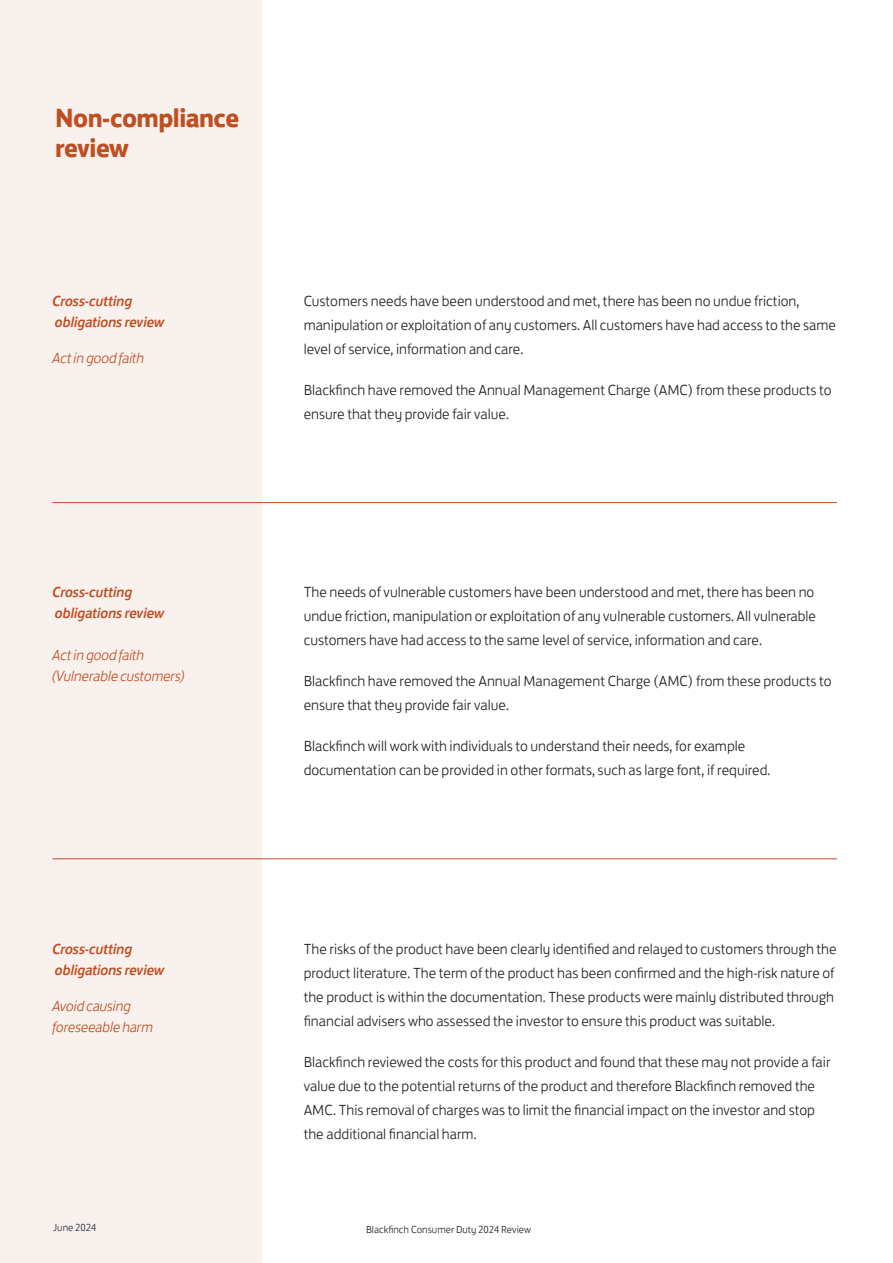
<style>
.page{position:relative;width:893px;height:1263px;background:#fff}
.page>*{position:absolute;margin:0;border:0;box-sizing:border-box;transform-origin:0 0}
.t1{font:700 27px/30px "FS Jack";letter-spacing:-.02em;color:#bf4e22}
.t2{font:300 15px/24px "FS Jack";color:#231f20}
.t3{font:italic 500 15px "FS Jack";letter-spacing:-.02em;color:#bf4e22}
.t4{font:italic 300 15px "FS Jack";letter-spacing:-.02em;color:#bf4e22}
.t5{font:300 10.5px "FS Jack";color:#231f20}
.t6{font:300 10.5px "FS Jack";color:#24293a}
</style>
<div class="page">
<div style="left:0;top:0;width:261px;height:1263px;background:#f9f1ed"></div>
<hr style="left:52px;top:502px;width:785px;height:1px;background:#bf4e22">
<hr style="left:52px;top:858px;width:785px;height:1px;background:#bf4e22">
<p class="t1" style="left:55px;top:100px;width:185px">Non-compliance review</p>
<p class="t3" style="left:52px;top:289px;width:82px">Cross-cutting</p>
<p class="t3" style="left:55px;top:310px;width:111px">obligations review</p>
<p class="t4" style="left:52px;top:346px;width:94px">Act in good faith</p>
<p class="t2" style="left:304px;top:288px;width:534px">Customers needs have been understood and met, there has been no undue friction, manipulation or exploitation of any customers. All customers have had access to the same level of service, information and care.</p>
<p class="t2" style="left:304px;top:377px;width:529px">Blackfinch have removed the Annual Management Charge (AMC) from these products to ensure that they provide fair value.</p>
<p class="t3" style="left:52px;top:580px;width:82px">Cross-cutting</p>
<p class="t3" style="left:55px;top:601px;width:111px">obligations review</p>
<p class="t4" style="left:52px;top:644px;width:94px">Act in good faith</p>
<p class="t4" style="left:52px;top:665px;width:134px">(Vulnerable customers)</p>
<p class="t3" style="left:52px;top:936px;width:82px">Cross-cutting</p>
<p class="t3" style="left:55px;top:957px;width:111px">obligations review</p>
<p class="t4" style="left:52px;top:994px;width:80px">Avoid causing</p>
<p class="t4" style="left:52px;top:1015px;width:102px">foreseeable harm</p>
<p class="t2" style="left:304px;top:579px;width:514px;text-align:justify">The needs of vulnerable customers have been understood and met, there has been no undue friction, manipulation or exploitation of any vulnerable customers. All vulnerable customers have had access to the same level of service, information and care.</p>
<p class="t2" style="left:304px;top:668px;width:529px">Blackfinch have removed the Annual Management Charge (AMC) from these products to ensure that they provide fair value.</p>
<p class="t2" style="left:304px;top:733px;width:468px">Blackfinch will work with individuals to understand their needs, for example documentation can be provided in other formats, such as large font, if required.</p>
<p class="t2" style="left:304px;top:935px;width:534px">The risks of the product have been clearly identified and relayed to customers through the product literature. The term of the product has been confirmed and the high-risk nature of the product is within the documentation. These products were mainly distributed through financial advisers who assessed the investor to ensure this product was suitable.</p>
<p class="t2" style="left:304px;top:1048px;width:528px">Blackfinch reviewed the costs for this product and found that these may not provide a fair value due to the potential returns of the product and therefore Blackfinch removed the AMC. This removal of charges was to limit the financial impact on the investor and stop the additional financial harm.</p>
<p class="t6" style="left:53px;top:1219px;width:45px">June 2024</p>
<p class="t5" style="left:366px;top:1221px;width:167px">Blackfinch Consumer Duty 2024 Review</p>
</div>
